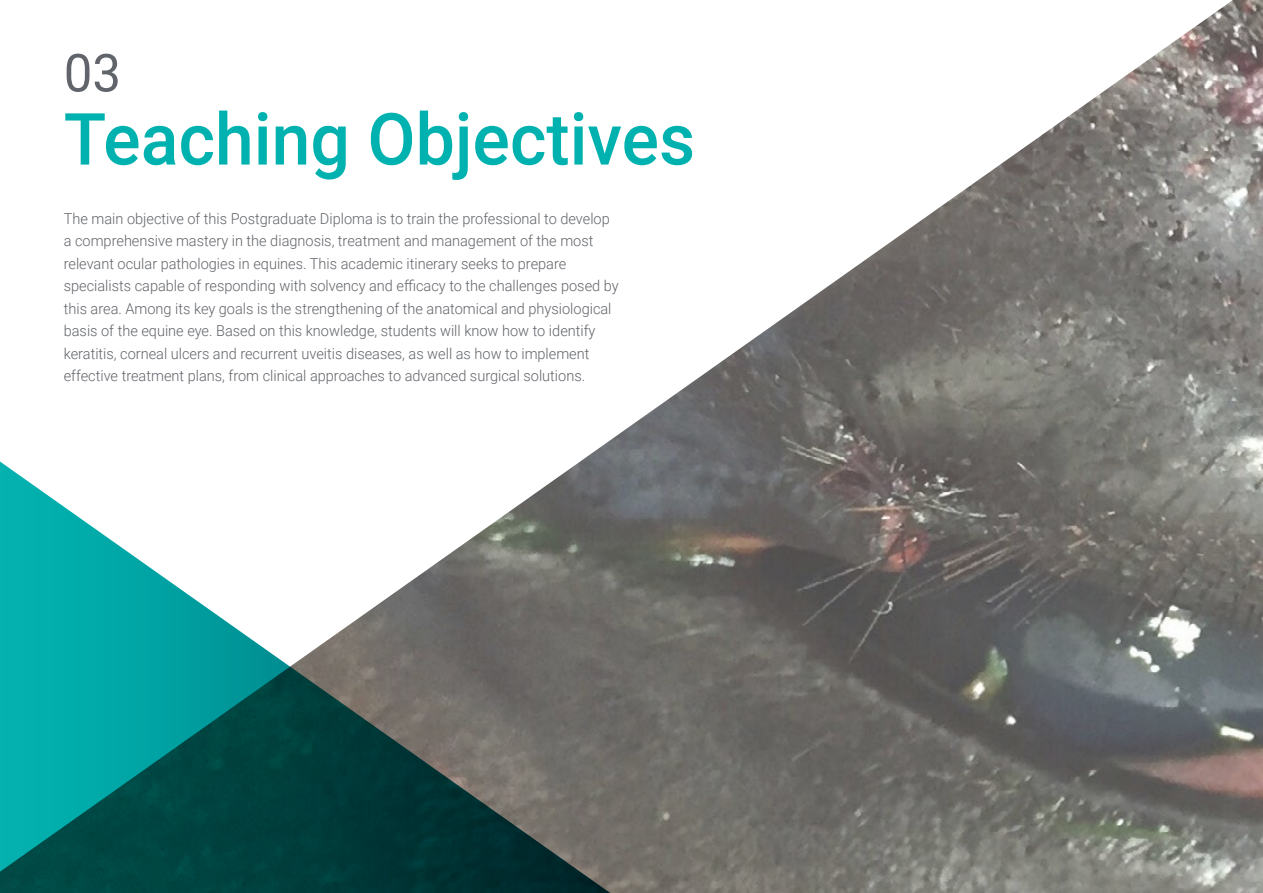
<style>
.page{position:relative;width:1263px;height:893px;background:#fff}
.page>*{position:absolute;margin:0;border:0;box-sizing:border-box;transform-origin:0 0}
.t1{font:500 72px "Roboto";color:#00b2af}
.t2{font:52.5px "Roboto";color:#61646a}
.t3{font:300 15px/22.5px "Roboto";color:#61646a}
</style>
<div class="page">
<img style="left:602px;top:0;width:661px;height:893px">
<svg style="left:0;top:446px;width:640px;height:447px"></svg>
<h2 class="t2" style="left:64px;top:36px;width:59px">03</h2>
<h1 class="t1" style="left:64px;top:89px;width:633px">Teaching Objectives</h1>
<p class="t3" style="left:64px;top:207px;width:556px">The main objective of this Postgraduate Diploma is to train the professional to develop a comprehensive mastery in the diagnosis, treatment and management of the most relevant ocular pathologies in equines. This academic itinerary seeks to prepare specialists capable of responding with solvency and efficacy to the challenges posed by this area. Among its key goals is the strengthening of the anatomical and physiological basis of the equine eye. Based on this knowledge, students will know how to identify keratitis, corneal ulcers and recurrent uveitis diseases, as well as how to implement effective treatment plans, from clinical approaches to advanced surgical solutions.</p>
</div>
